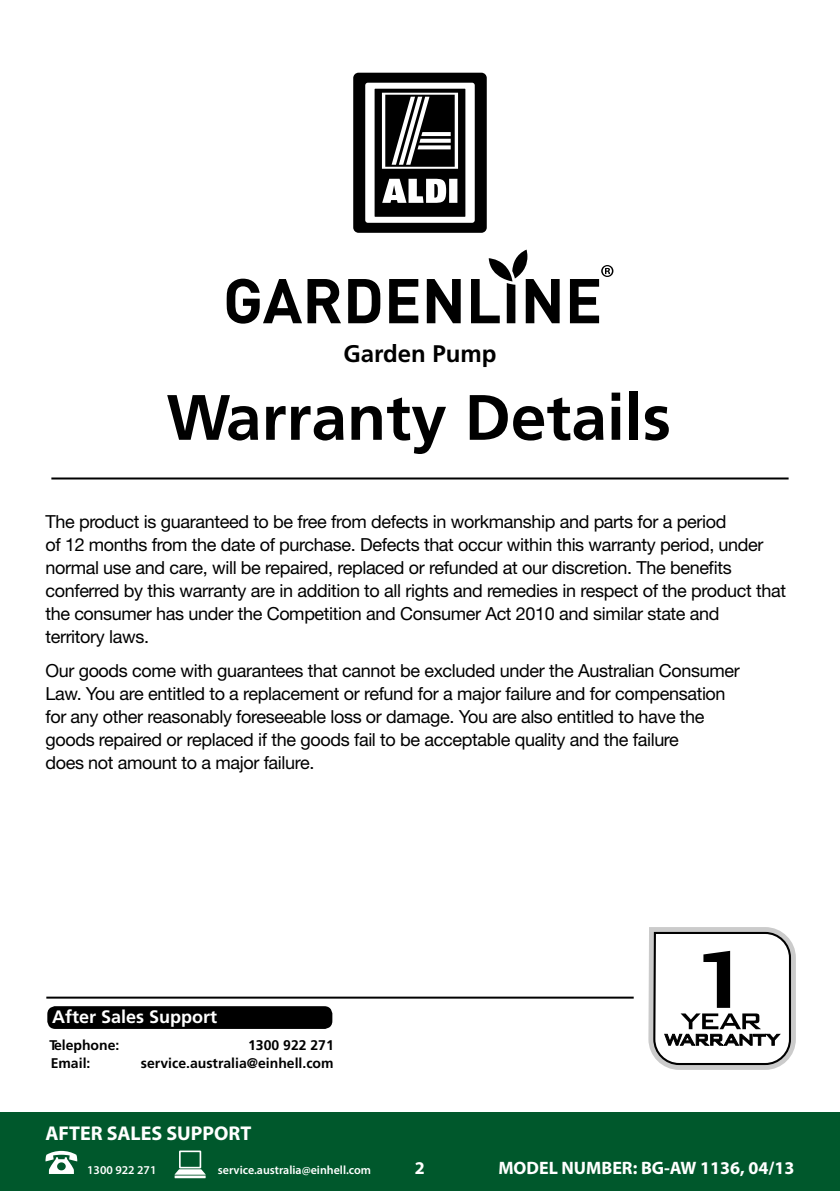
<style>
.page{position:relative;width:840px;height:1191px;background:#fff}
.page>*{position:absolute;margin:0;border:0;box-sizing:border-box;transform-origin:0 0}
.t1{font:700 64px "Frutiger LT Std";color:#000}
.t2{font:700 24px "Frutiger LT Std";color:#000}
.t3{font:700 22px "Frutiger LT Std";color:#fff}
.t4{font:700 20px "Myriad Pro";color:#fff}
.t5{font:18px/23px "Helvetica Neue LT";letter-spacing:-.02em;color:#000}
.t6{font:700 18px "Myriad Pro";color:#fff}
.t7{font:700 18px "Frutiger LT Std";color:#fff}
.t8{font:700 16px "Myriad Pro";color:#fff}
.t9{font:700 14px "Frutiger LT Std";color:#000}
.t10{font:600 12px "Myriad Pro";color:#fff}
.t11{font:700 10px "Frutiger LT Std";color:#fff}
</style>
<div class="page">
<div style="left:0;top:1112px;width:839px;height:79px;background:#00582c"></div>
<div style="left:353px;top:73px;width:133px;height:160px;background:#000;border-radius:5px"></div>
<div style="left:365px;top:83px;width:109px;height:140px;background:#fff;border-radius:3px"></div>
<svg style="left:371px;top:87px;width:97px;height:132px"></svg>
<div style="left:374px;top:89px;width:91px;height:128px;background:#000"></div>
<svg style="left:382px;top:179px;width:75px;height:24px"></svg>
<svg style="left:382px;top:93px;width:76px;height:76px"></svg>
<svg style="left:226px;top:279px;width:115px;height:45px"></svg>
<svg style="left:348px;top:279px;width:32px;height:44px"></svg>
<svg style="left:389px;top:279px;width:29px;height:44px"></svg>
<svg style="left:426px;top:279px;width:34px;height:44px"></svg>
<svg style="left:471px;top:249px;width:88px;height:74px"></svg>
<svg style="left:569px;top:265px;width:44px;height:58px"></svg>
<hr style="left:51px;top:477px;width:737px;height:2px;background:#000">
<svg style="left:648px;top:927px;width:147px;height:143px"></svg>
<hr style="left:46px;top:996px;width:587px;height:2px;background:#000">
<div style="left:47px;top:1006px;width:285px;height:23px;background:#000;border-radius:8px"></div>
<svg style="left:174px;top:1150px;width:32px;height:28px"></svg>
<svg style="left:45px;top:1150px;width:32px;height:24px"></svg>
<h2 class="t2" style="left:343px;top:340px;width:154px">Garden Pump</h2>
<h1 class="t1" style="left:166px;top:380px;width:505px">Warranty Details</h1>
<p class="t5" style="left:45px;top:510px;width:741px">The product is guaranteed to be free from defects in workmanship and parts for a period<br>of 12 months from the date of purchase. Defects that occur within this warranty period, under normal use and care, will be repaired, replaced or refunded at our discretion. The benefits conferred by this warranty are in addition to all rights and remedies in respect of the product that the consumer has under the Competition and Consumer Act 2010 and similar state and<br>territory laws.</p>
<p class="t5" style="left:45px;top:659px;width:695px">Our goods come with guarantees that cannot be excluded under the Australian Consumer Law. You are entitled to a replacement or refund for a major failure and for compensation for any other reasonably foreseeable loss or damage. You are also entitled to have the goods repaired or replaced if the goods fail to be acceptable quality and the failure<br>does not amount to a major failure.</p>
<p class="t7" style="left:52px;top:1006px;width:167px">After Sales Support</p>
<p class="t9" style="left:49px;top:1036px;width:72px">Telephone:</p>
<p class="t9" style="left:248px;top:1036px;width:87px">1300 922 271</p>
<p class="t9" style="left:51px;top:1054px;width:41px">Email:</p>
<p class="t9" style="left:141px;top:1054px;width:194px">service.australia@einhell.com</p>
<p class="t3" style="left:51px;top:1117px;width:237px">AFTER SALES SUPPORT</p>
<p class="t11" style="left:96px;top:1168px;width:63px">1300 922 271</p>
<p class="t11" style="left:222px;top:1166px;width:139px">service.australia@einhell.com</p>
<p class="t8" style="left:415px;top:1161px;width:10px">2</p>
<p class="t8" style="left:500px;top:1162px;width:289px">MODEL NUMBER: RG-PM 48 S B&amp;S, 08/11</p>
<p class="t4" style="left:45px;top:1120px;width:207px">AFTER SALES SUPPORT</p>
<p class="t10" style="left:87px;top:1162px;width:71px">1300 922 271</p>
<p class="t10" style="left:218px;top:1162px;width:155px">service.australia@einhell.com</p>
<p class="t6" style="left:415px;top:1156px;width:11px">2</p>
<p class="t6" style="left:498px;top:1156px;width:297px">MODEL NUMBER: BG-AW 1136, 04/13</p>
</div>
